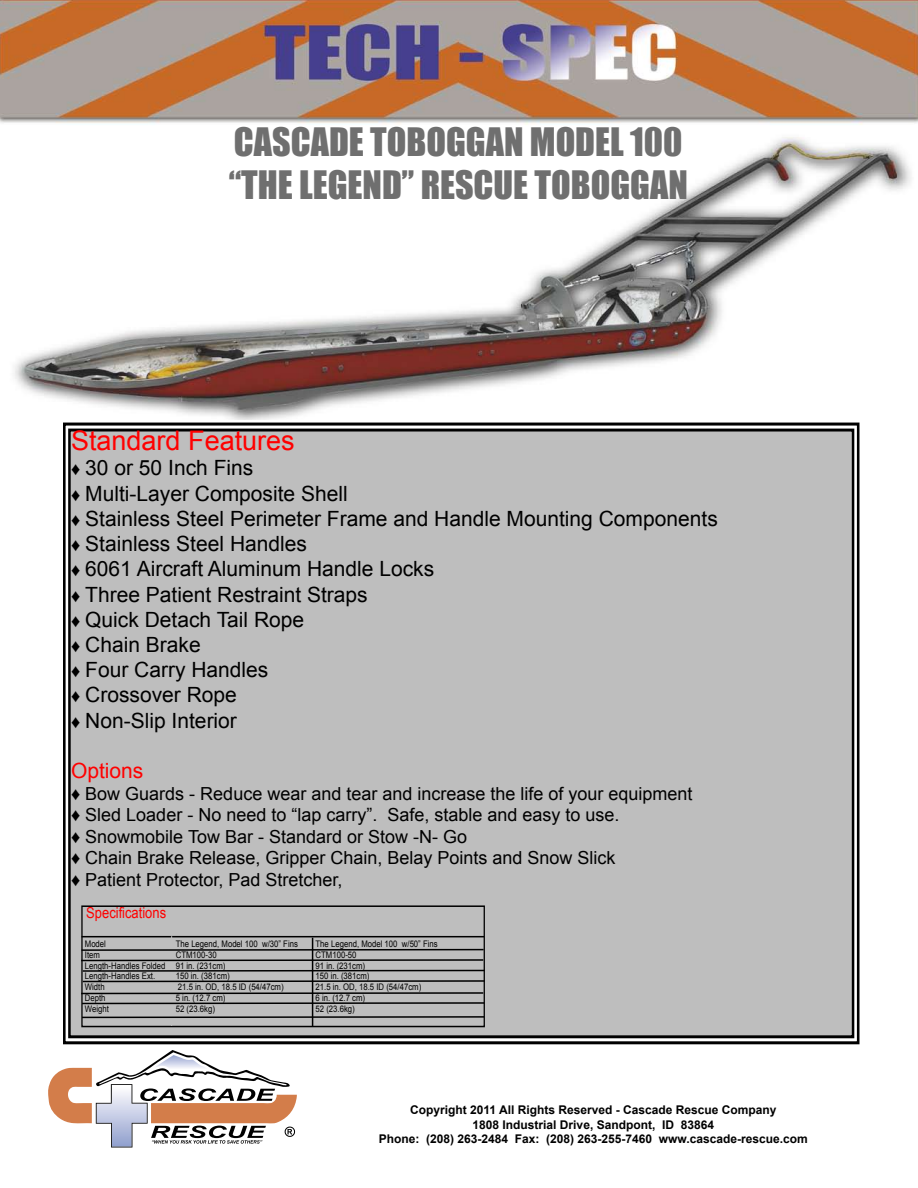
<style>
.page{position:relative;width:918px;height:1188px;background:#fff}
.page>*{position:absolute;margin:0;border:0;box-sizing:border-box;transform-origin:0 0}
.t1{font:36px "Impact";color:#6f6f6f}
.t2{font:27px "Arial";color:#f00}
.t3{font:21px "Arial";color:#000}
.t4{font:21px "Arial";color:#f00}
.t5{font:18px "Arial";color:#000}
.t6{font:15.15px "Arial";color:#f00;scale:.86 1}
.t7{font:700 12px "Arial";color:#000}
.t8{font:9px "Arial";color:#000;scale:.86 1}
.s1{font-size:18px}
</style>
<div class="page">
<img style="left:14px;top:137px;width:897px;height:283px">
<div style="left:63px;top:422px;width:797px;height:623px;background:#bebebe"></div>
<div style="left:68px;top:429px;width:786px;height:609px;border:3px solid #000"></div>
<img style="left:0;top:0;width:918px;height:125px">
<svg style="left:48px;top:1050px;width:249px;height:97px"></svg>
<div style="left:81px;top:906px;width:404px;height:121px;border:1px solid #000"></div>
<hr style="left:82px;top:936px;width:402px;height:1px;background:#000">
<hr style="left:312px;top:938px;width:1px;height:88px;background:#000">
<hr style="left:171px;top:936px;width:1px;height:90px;background:#bebebe">
<svg style="left:80px;top:948px;width:405px;height:4px;background:#757575"></svg>
<svg style="left:80px;top:958px;width:405px;height:4px;background:#757575"></svg>
<svg style="left:81px;top:969px;width:405px;height:4px;background:#757575"></svg>
<svg style="left:81px;top:979px;width:405px;height:4px;background:#757575"></svg>
<svg style="left:80px;top:991px;width:405px;height:4px;background:#757575"></svg>
<svg style="left:81px;top:1001px;width:405px;height:4px;background:#757575"></svg>
<svg style="left:81px;top:1015px;width:405px;height:4px;background:#757575"></svg>
<p class="t1" style="left:234px;top:114px;width:450px">CASCADE TOBOGGAN MODEL 100</p>
<p class="t1" style="left:229px;top:157px;width:461px">“THE LEGEND” RESCUE TOBOGGAN</p>
<p class="t2" style="left:71px;top:423px;width:225px">Standard Features</p>
<p class="t3" style="left:71px;top:454px;width:184px"><span class="s1">♦</span> 30 or 50 Inch Fins</p>
<p class="t3" style="left:71px;top:480px;width:278px"><span class="s1">♦</span> Multi-Layer Composite Shell</p>
<p class="t3" style="left:71px;top:505px;width:648px"><span class="s1">♦</span> Stainless Steel Perimeter Frame and Handle Mounting Components</p>
<p class="t3" style="left:71px;top:530px;width:237px"><span class="s1">♦</span> Stainless Steel Handles</p>
<p class="t3" style="left:71px;top:555px;width:365px"><span class="s1">♦</span> 6061 Aircraft Aluminum Handle Locks</p>
<p class="t3" style="left:71px;top:580px;width:298px"><span class="s1">♦</span> Three Patient Restraint Straps</p>
<p class="t3" style="left:71px;top:606px;width:235px"><span class="s1">♦</span> Quick Detach Tail Rope</p>
<p class="t3" style="left:71px;top:631px;width:131px"><span class="s1">♦</span> Chain Brake</p>
<p class="t3" style="left:71px;top:656px;width:199px"><span class="s1">♦</span> Four Carry Handles</p>
<p class="t3" style="left:71px;top:681px;width:167px"><span class="s1">♦</span> Crossover Rope</p>
<p class="t3" style="left:71px;top:706px;width:167px"><span class="s1">♦</span> Non-Slip Interior</p>
<p class="t4" style="left:71px;top:757px;width:74px">Options</p>
<p class="t5" style="left:71px;top:781px;width:623px">♦ Bow Guards - Reduce wear and tear and increase the life of your equipment</p>
<p class="t5" style="left:71px;top:803px;width:550px">♦ Sled Loader - No need to “lap carry”. Safe, stable and easy to use.</p>
<p class="t5" style="left:71px;top:825px;width:398px">♦ Snowmobile Tow Bar - Standard or Stow -N- Go</p>
<p class="t5" style="left:71px;top:846px;width:546px">♦ Chain Brake Release, Gripper Chain, Belay Points and Snow Slick</p>
<p class="t5" style="left:71px;top:868px;width:273px">♦ Patient Protector, Pad Stretcher,</p>
<p class="t6" style="left:86px;top:903px;width:94px">Specifications</p>
<p class="t8" style="left:85px;top:938px;width:26px">Model</p>
<p class="t8" style="left:176px;top:938px;width:144px">The Legend, Model 100 w/30” Fins</p>
<p class="t8" style="left:316px;top:938px;width:144px">The Legend, Model 100 w/50” Fins</p>
<p class="t8" style="left:85px;top:949px;width:19px">Item</p>
<p class="t8" style="left:176px;top:949px;width:49px">CTM100-30</p>
<p class="t8" style="left:316px;top:949px;width:49px">CTM100-50</p>
<p class="t8" style="left:85px;top:960px;width:165px">Length-Handles Folded 91 in. (231cm)</p>
<p class="t8" style="left:316px;top:960px;width:59px">91 in. (231cm)</p>
<p class="t8" style="left:85px;top:970px;width:83px">Length-Handles Ext.</p>
<p class="t8" style="left:176px;top:970px;width:64px">150 in. (381cm)</p>
<p class="t8" style="left:316px;top:970px;width:64px">150 in. (381cm)</p>
<p class="t8" style="left:85px;top:981px;width:25px">Width</p>
<p class="t8" style="left:178px;top:981px;width:124px">21.5 in. OD, 18.5 ID (54/47cm)</p>
<p class="t8" style="left:316px;top:981px;width:124px">21.5 in. OD, 18.5 ID (54/47cm)</p>
<p class="t8" style="left:85px;top:992px;width:26px">Depth</p>
<p class="t8" style="left:176px;top:992px;width:59px">5 in. (12.7 cm)</p>
<p class="t8" style="left:316px;top:992px;width:59px">6 in. (12.7 cm)</p>
<p class="t8" style="left:85px;top:1003px;width:29px">Weight</p>
<p class="t8" style="left:176px;top:1003px;width:47px">52 (23.6kg)</p>
<p class="t8" style="left:316px;top:1003px;width:47px">52 (23.6kg)</p>
<p class="t7" style="left:410px;top:1102px;width:368px">Copyright 2011 All Rights Reserved - Cascade Rescue Company</p>
<p class="t7" style="left:473px;top:1116px;width:243px">1808 Industrial Drive, Sandpont, ID 83864</p>
<p class="t7" style="left:379px;top:1131px;width:431px">Phone: (208) 263-2484 Fax: (208) 263-255-7460 www.cascade-rescue.com</p>
</div>
